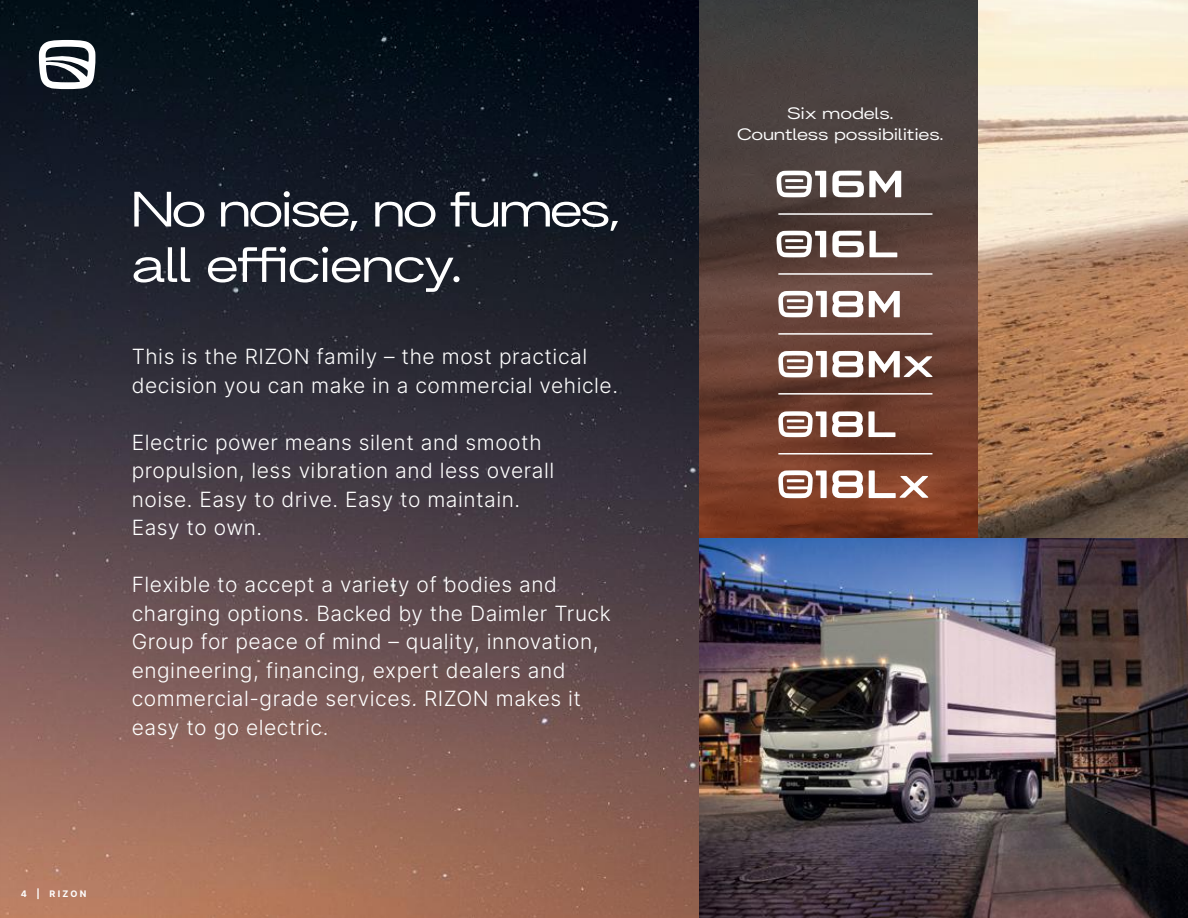
<style>
.page{position:relative;width:1188px;height:918px;background:#fff}
.page>*{position:absolute;margin:0;border:0;box-sizing:border-box;transform-origin:0 0}
.t1{font:700 semi-expanded 54px/55.5px "Britanica";letter-spacing:-.025em;color:#fff}
.t2{font:300 21px/28.5px "Inter";letter-spacing:.025em;color:#fff}
.t3{font:700 semi-expanded 18px/21px "Britanica";letter-spacing:.025em;color:#fff;text-align:center}
.t4{font:700 9px "Inter";letter-spacing:.25em;color:#fff}
</style>
<div class="page">
<img style="left:0;top:0;width:1188px;height:918px">
<svg style="left:39px;top:40px;width:56px;height:49px"></svg>
<svg style="left:700px;top:0;width:278px;height:538px;background:#5b3e35"></svg>
<svg style="left:832px;top:231px;width:65px;height:26px"></svg>
<svg style="left:776px;top:231px;width:50px;height:26px"></svg>
<svg style="left:869px;top:411px;width:26px;height:26px"></svg>
<svg style="left:778px;top:411px;width:85px;height:26px"></svg>
<hr style="left:778px;top:213px;width:154px;height:2px;background:#fff">
<hr style="left:778px;top:453px;width:154px;height:2px;background:#fff">
<hr style="left:778px;top:393px;width:154px;height:2px;background:#fff">
<hr style="left:778px;top:273px;width:154px;height:2px;background:#fff">
<hr style="left:778px;top:333px;width:154px;height:2px;background:#fff">
<svg style="left:832px;top:171px;width:69px;height:26px"></svg>
<svg style="left:776px;top:171px;width:50px;height:26px"></svg>
<svg style="left:869px;top:470px;width:59px;height:28px"></svg>
<svg style="left:778px;top:470px;width:85px;height:28px"></svg>
<svg style="left:869px;top:291px;width:31px;height:26px"></svg>
<svg style="left:778px;top:291px;width:85px;height:26px"></svg>
<svg style="left:778px;top:351px;width:85px;height:26px"></svg>
<svg style="left:869px;top:351px;width:64px;height:26px"></svg>
<h1 class="t1" style="left:132px;top:181px;width:490px">No noise, no fumes, all efficiency.</h1>
<p class="t2" style="left:132px;top:342px;width:488px">This is the RIZON family – the most practical decision you can make in a commercial vehicle.</p>
<p class="t2" style="left:132px;top:428px;width:424px">Electric power means silent and smooth propulsion, less vibration and less overall noise. Easy to drive. Easy to maintain.<br>Easy to own.</p>
<p class="t2" style="left:132px;top:570px;width:481px">Flexible to accept a variety of bodies and charging options. Backed by the Daimler Truck Group for peace of mind – quality, innovation, engineering, financing, expert dealers and commercial-grade services. RIZON makes it easy to go electric.</p>
<p class="t4" style="left:21px;top:887px;width:67px">4 | RIZON</p>
<p class="t3" style="left:737px;top:103px;width:208px">Six models.<br>Countless possibilities.</p>
</div>
